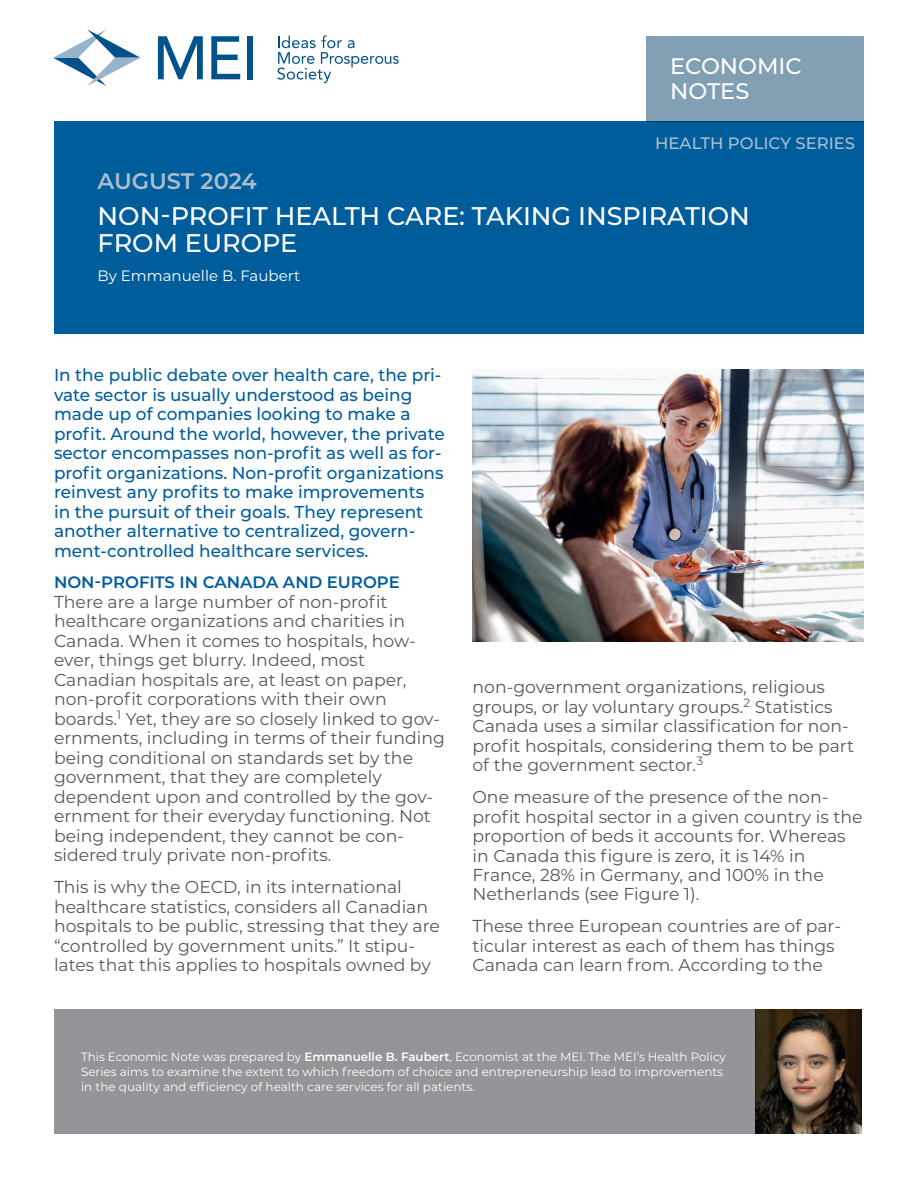
<style>
.page{position:relative;width:918px;height:1188px;background:#fff}
.page>*{position:absolute;margin:0;border:0;box-sizing:border-box;transform-origin:0 0}
.t1{font:500 25.5px/27px "Montserrat";color:#fff}
.t2{font:500 22.5px/25.5px "Montserrat";color:#fff}
.t3{font:600 22.5px "Montserrat";letter-spacing:-.005em;color:#acbece}
.t4{font:17.25px/19.5px "Montserrat";color:#57585a}
.t5{font:500 17.25px/19.5px "Montserrat";color:#005d9c}
.t6{font:600 16.5px "Montserrat";color:#005d9c}
.t7{font:500 16.5px "Montserrat";color:#acbece}
.t8{font:15px "Montserrat";color:#fff}
.t9{font:12px/15px "Montserrat";color:#fff}
.s1{font-weight:600}
</style>
<div class="page">
<div style="left:54px;top:121px;width:810px;height:212px;background:#005d9c"></div>
<div style="left:646px;top:36px;width:218px;height:85px;background:#81a0b4"></div>
<svg style="left:53px;top:29px;width:87px;height:57px"></svg>
<svg style="left:158px;top:36px;width:45px;height:43px"></svg>
<svg style="left:211px;top:36px;width:29px;height:43px"></svg>
<div style="left:247px;top:36px;width:6px;height:43px;background:#01528a"></div>
<svg style="left:277px;top:35px;width:122px;height:48px"></svg>
<img style="left:755px;top:1010px;width:107px;height:124px">
<div style="left:54px;top:1010px;width:701px;height:124px;background:#939598"></div>
<img style="left:472px;top:369px;width:392px;height:272px">
<h2 class="t2" style="left:670px;top:52px;width:133px">ECONOMIC<br>NOTES</h2>
<p class="t7" style="left:655px;top:132px;width:202px">HEALTH POLICY SERIES</p>
<h2 class="t3" style="left:98px;top:165px;width:161px">AUGUST 2024</h2>
<h1 class="t1" style="left:98px;top:202px;width:654px">NON-PROFIT HEALTH CARE: TAKING INSPIRATION<br>FROM EUROPE</h1>
<p class="t8" style="left:98px;top:265px;width:204px">By Emmanuelle B. Faubert</p>
<p class="t5" style="left:54px;top:365px;width:392px">In the public debate over health care, the pri&shy;vate sector is usually understood as being made up of companies looking to make a profit. Around the world, however, the private sector encompasses non-profit as well as for&shy;profit organizations. Non-profit organizations reinvest any profits to make improvements<br>in the pursuit of their goals. They represent another alternative to centralized, govern&shy;ment-controlled healthcare services.</p>
<p class="t6" style="left:54px;top:571px;width:347px">NON-PROFITS IN CANADA AND EUROPE</p>
<p class="t4" style="left:54px;top:591px;width:392px">There are a large number of non-profit healthcare organizations and charities in Canada. When it comes to hospitals, how&shy;ever, things get blurry. Indeed, most Canadian hospitals are, at least on paper, non-profit corporations with their own boards.<sup>1</sup> Yet, they are so closely linked to gov&shy;ernments, including in terms of their funding being conditional on standards set by the government, that they are completely dependent upon and controlled by the gov&shy;ernment for their everyday functioning. Not being independent, they cannot be con&shy;sidered truly private non-profits.</p>
<p class="t4" style="left:54px;top:877px;width:387px">This is why the OECD, in its international healthcare statistics, considers all Canadian hospitals to be public, stressing that they are “controlled by government units.” It stipu&shy;lates that this applies to hospitals owned by</p>
<p class="t4" style="left:472px;top:677px;width:383px">non-government organizations, religious groups, or lay voluntary groups.<sup>2</sup> Statistics Canada uses a similar classification for non&shy;profit hospitals, considering them to be part of the government sector.<sup>3</sup></p>
<p class="t4" style="left:472px;top:787px;width:391px">One measure of the presence of the non&shy;profit hospital sector in a given country is the proportion of beds it accounts for. Whereas in Canada this figure is zero, it is 14% in France, 28% in Germany, and 100% in the Netherlands (see Figure 1).</p>
<p class="t4" style="left:472px;top:916px;width:370px">These three European countries are of par&shy;ticular interest as each of them has things<br>Canada can learn from. According to the</p>
<p class="t9" style="left:81px;top:1049px;width:647px">This Economic Note was prepared by <span class="s1">Emmanuelle B. Faubert</span>, Economist at the MEI. The MEI’s Health Policy<br>Series aims to examine the extent to which freedom of choice and entrepreneurship lead to improvements in the quality and efficiency of health care services for all patients.</p>
</div>
